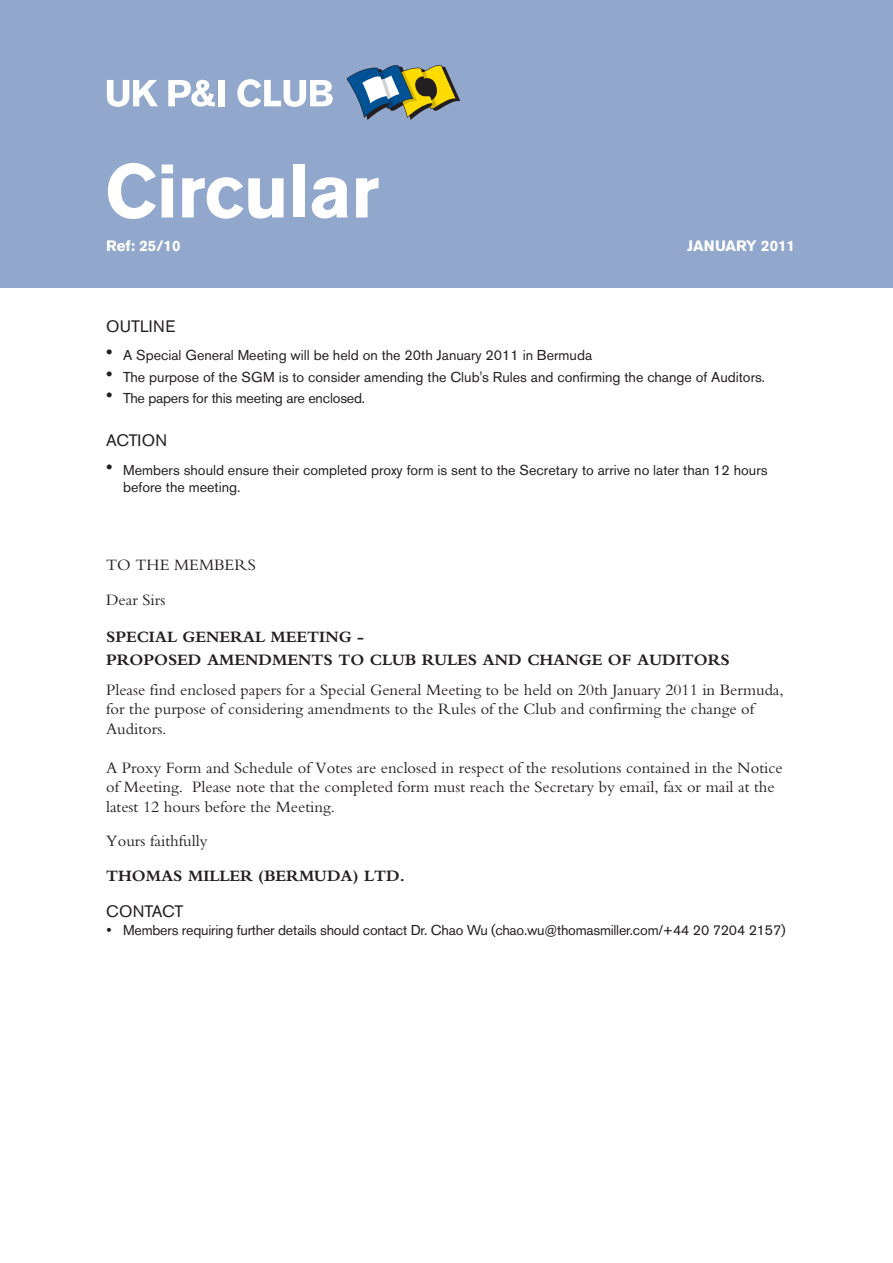
<style>
.page{position:relative;width:893px;height:1263px;background:#fff}
.page>*{position:absolute;margin:0;border:0;box-sizing:border-box;transform-origin:0 0}
.t1{font:700 75px "Akzidenz Grotesk BE";letter-spacing:-.015em;color:#fff}
.t2{font:16.5px/19.5px "Bembo";color:#231f20}
.t3{font:700 16.5px/22.5px "Bembo";color:#231f20}
.t4{font:16.5px "Akzidenz Grotesk BE";color:#231f20}
.t5{font:700 15px "Akzidenz Grotesk BE";color:#fff}
.t6{font:14.25px/21.5px "Akzidenz Grotesk BE";color:#231f20}
.s1{font-family:"Bembo";font-size:16.5px}
</style>
<div class="page">
<div style="left:0;top:0;width:892px;height:287px;background:#92a7cc"></div>
<svg style="left:346px;top:65px;width:114px;height:55px"></svg>
<svg style="left:107px;top:80px;width:51px;height:27px"></svg>
<svg style="left:168px;top:80px;width:47px;height:27px"></svg>
<div style="left:218px;top:80px;width:7px;height:26px;background:#fff"></div>
<svg style="left:237px;top:79px;width:96px;height:28px"></svg>
<h1 class="t1" style="left:105px;top:148px;width:276px">Circular</h1>
<p class="t5" style="left:106px;top:237px;width:76px">Ref: 25/10</p>
<p class="t5" style="left:687px;top:237px;width:109px">JANUARY 2011</p>
<p class="t4" style="left:106px;top:317px;width:71px">OUTLINE</p>
<p class="t6" style="left:123px;top:344px;width:644px">A Special General Meeting will be held on the 20th January 2011 in Bermuda<br>The purpose of the SGM is to consider amending the Club's Rules and confirming the change of Auditors.<br>The papers for this meeting are enclosed.</p>
<p class="t4" style="left:106px;top:431px;width:63px">ACTION</p>
<p class="t6" style="left:123px;top:461px;width:646px;line-height:17.2px">Members should ensure their completed proxy form is sent to the Secretary to arrive no later than 12 hours before the meeting.</p>
<p class="t2" style="left:106px;top:547px;width:151px;line-height:34.5px">TO THE MEMBERS<br>Dear Sirs</p>
<p class="t3" style="left:106px;top:625px;width:625px">SPECIAL GENERAL MEETING -<br>PROPOSED AMENDMENTS TO CLUB RULES AND CHANGE OF AUDITORS</p>
<p class="t2" style="left:106px;top:679px;width:679px">Please find enclosed papers for a Special General Meeting to be held on 20th January 2011 in Bermuda, for the purpose of considering amendments to the Rules of the Club and confirming the change of<br>Auditors.</p>
<p class="t2" style="left:106px;top:757px;width:678px">A Proxy Form and Schedule of Votes are enclosed in respect of the resolutions contained in the Notice of Meeting. Please note that the completed form must reach the Secretary by email, fax or mail at the latest 12 hours before the Meeting.</p>
<p class="t2" style="left:106px;top:831px;width:103px">Yours faithfully</p>
<p class="t3" style="left:106px;top:864px;width:300px">THOMAS MILLER (BERMUDA) LTD.</p>
<p class="t4" style="left:106px;top:901px;width:79px">CONTACT</p>
<p class="t6" style="left:106px;top:919px;width:681px"><span class="s1">•</span> Members requiring further details should contact Dr. Chao Wu (chao.wu@thomasmiller.com/+44 20 7204 2157)</p>
</div>
